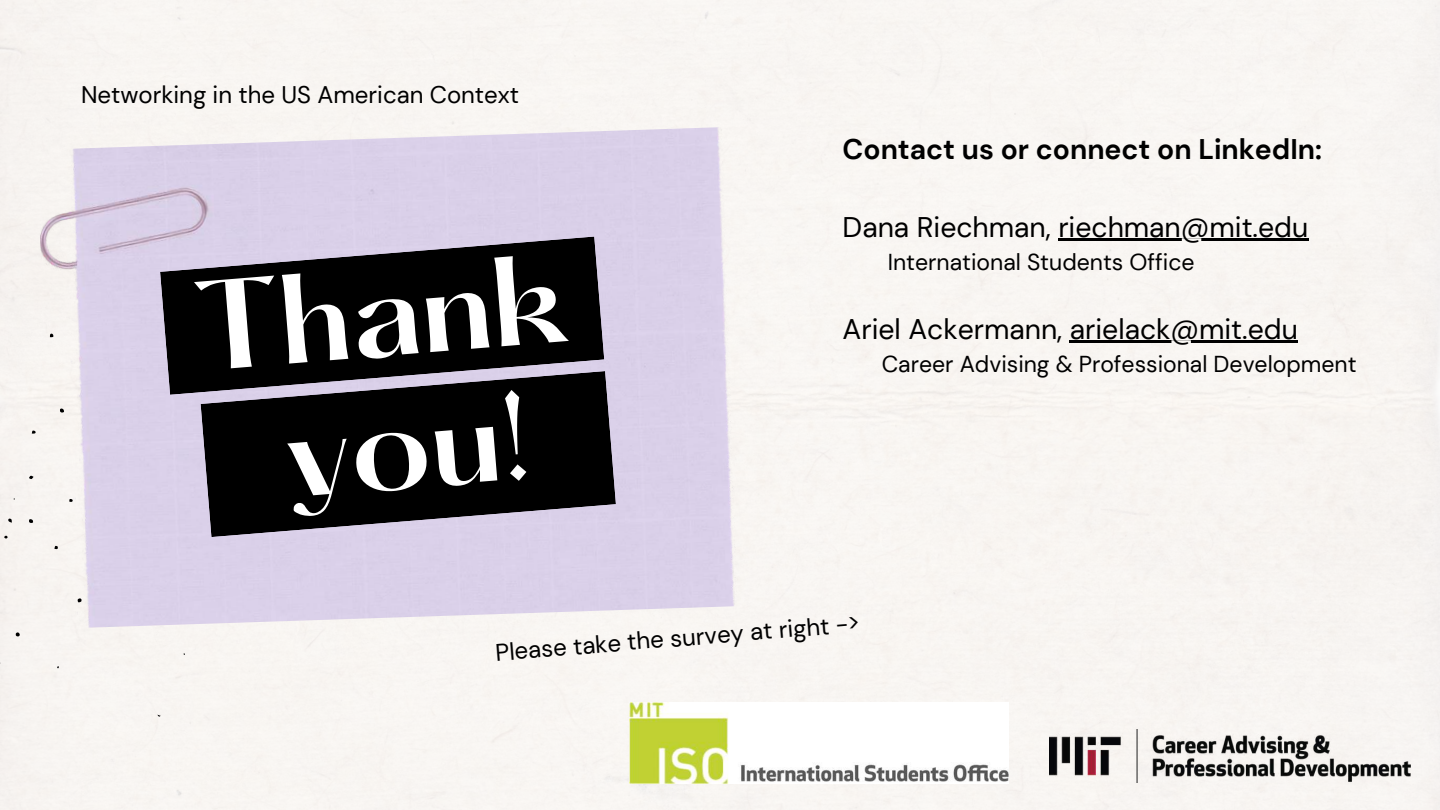
<style>
.page{position:relative;width:1440px;height:810px;background:#f8f5f2}
.page>*{position:absolute;margin:0;border:0;box-sizing:border-box;transform-origin:0 0}
.t1{font:600 111.2px/133.4px "Hatton";color:#fff;text-align:center}
.t2{font:28.4px "DM Sans";color:#000}
.t3{font:700 28.4px "DM Sans";color:#000}
.t4{font:24px "DM Sans";color:#000}
.t5{font:23px "DM Sans";color:#000}
</style>
<div class="page">
<div style="left:0;top:237px;width:374px;height:546px;background:#f8f5f1"></div>
<img style="left:37px;top:127px;width:703px;height:502px">
<svg style="left:160px;top:237px;width:444px;height:158px;background:#222125"></svg>
<svg style="left:201px;top:371px;width:415px;height:166px;background:#262429"></svg>
<img style="left:630px;top:702px;width:378px;height:81px">
<img style="left:1049px;top:729px;width:362px;height:54px">
<hr style="left:1058px;top:239px;width:250px;height:2px;background:#000">
<hr style="left:1070px;top:341px;width:228px;height:2px;background:#000">
<p class="t4" style="left:81px;top:80px;width:440px">Networking in the US American Context</p>
<h1 class="t1" style="left:191px;top:274px;width:376px;rotate:-5deg">Thank you!</h1>
<p class="t3" style="left:843px;top:131px;width:481px">Contact us or connect on LinkedIn:</p>
<p class="t2" style="left:843px;top:209px;width:467px">Dana Riechman, riechman@mit.edu</p>
<p class="t5" style="left:888px;top:247px;width:308px">International Students Office</p>
<p class="t2" style="left:843px;top:311px;width:457px">Ariel Ackermann, arielack@mit.edu</p>
<p class="t5" style="left:882px;top:349px;width:476px">Career Advising &amp; Professional Development</p>
<p class="t4" style="left:494px;top:638px;width:367px;rotate:-5deg">Please take the survey at right -&gt;</p>
</div>
